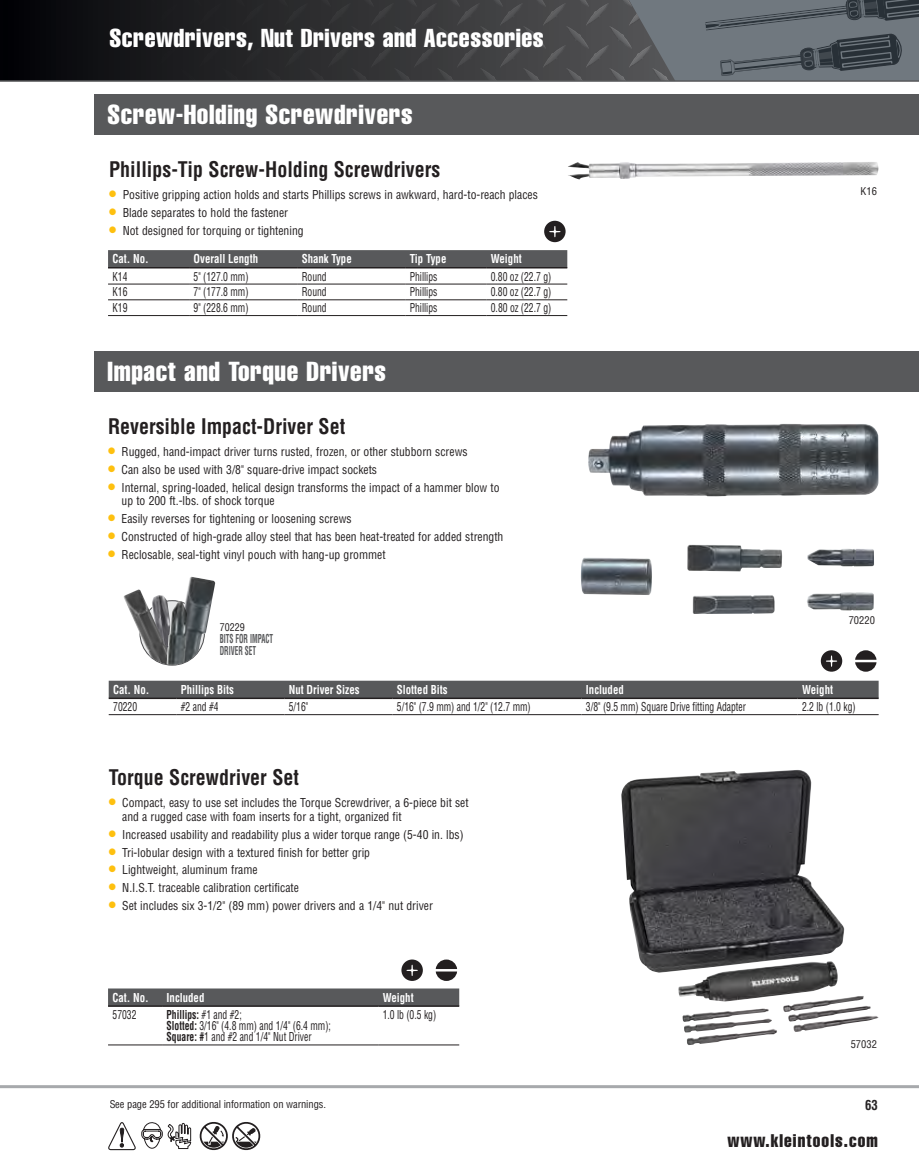
<style>
.page{position:relative;width:919px;height:1175px;background:#fff}
.page>*{position:absolute;margin:0;border:0;box-sizing:border-box;transform-origin:0 0}
.t1{font:27px "Helvetica LT Std Comp";letter-spacing:.025em;color:#fff}
.t2{font:25.5px "Helvetica LT Std Comp";letter-spacing:.02em;color:#fff}
.t3{font:700 condensed 21px "Helvetica LT Std";color:#231f20;scale:.95 1}
.t4{font:18px "Helvetica LT Std Comp";letter-spacing:.06em;color:#231f20}
.t5{font:700 condensed 13.5px "Helvetica LT Std";color:#262324;scale:.95 1}
.t6{font:condensed 12px/13.5px "Helvetica LT Std";color:#231f20}
.t7{font:condensed 12px/11.2px "Helvetica LT Std";color:#231f20;scale:.8 1}
.t8{font:700 condensed 12px "Helvetica LT Std";color:#fff;scale:.9 1}
.t9{font:700 condensed 12px/12px "Helvetica LT Std";color:#58595b;scale:.61 1}
.t10{font:condensed 10.5px "Helvetica LT Std";letter-spacing:-.01em;color:#231f20}
.t11{font:condensed 10.5px "Helvetica LT Std";letter-spacing:-.01em;color:#231f20;scale:.95 1}
.s1{font-size:21.9px;color:#fec00f}
.s2{font-weight:700}
</style>
<div class="page">
<svg style="left:544px;top:221px;width:21px;height:21px"></svg>
<img style="left:568px;top:162px;width:310px;height:17px">
<div style="left:108px;top:250px;width:459px;height:17px;background:#58595b"></div>
<hr style="left:108px;top:267px;width:81px;height:1px;background:#231f20">
<hr style="left:189px;top:267px;width:108px;height:1px;background:#231f20">
<hr style="left:297px;top:267px;width:108px;height:1px;background:#231f20">
<hr style="left:405px;top:267px;width:81px;height:1px;background:#231f20">
<hr style="left:486px;top:267px;width:81px;height:1px;background:#231f20">
<hr style="left:108px;top:284px;width:81px;height:1px;background:#231f20">
<hr style="left:189px;top:284px;width:108px;height:1px;background:#231f20">
<hr style="left:297px;top:284px;width:108px;height:1px;background:#231f20">
<hr style="left:405px;top:284px;width:81px;height:1px;background:#231f20">
<hr style="left:486px;top:284px;width:81px;height:1px;background:#231f20">
<hr style="left:108px;top:299px;width:81px;height:1px;background:#231f20">
<hr style="left:108px;top:315px;width:81px;height:1px;background:#231f20">
<hr style="left:189px;top:299px;width:108px;height:1px;background:#231f20">
<hr style="left:189px;top:315px;width:108px;height:1px;background:#231f20">
<hr style="left:297px;top:299px;width:108px;height:1px;background:#231f20">
<hr style="left:297px;top:315px;width:108px;height:1px;background:#231f20">
<hr style="left:405px;top:299px;width:81px;height:1px;background:#231f20">
<hr style="left:405px;top:315px;width:81px;height:1px;background:#231f20">
<hr style="left:486px;top:299px;width:81px;height:1px;background:#231f20">
<hr style="left:486px;top:315px;width:81px;height:1px;background:#231f20">
<svg style="left:435px;top:959px;width:22px;height:22px"></svg>
<svg style="left:401px;top:959px;width:22px;height:22px"></svg>
<svg style="left:855px;top:650px;width:21px;height:21px"></svg>
<svg style="left:820px;top:650px;width:22px;height:21px"></svg>
<img style="left:580px;top:424px;width:298px;height:190px">
<div style="left:109px;top:680px;width:769px;height:17px;background:#58595b"></div>
<hr style="left:109px;top:697px;width:67px;height:2px;background:#231f20">
<hr style="left:176px;top:697px;width:108px;height:2px;background:#231f20">
<hr style="left:284px;top:697px;width:108px;height:2px;background:#231f20">
<hr style="left:392px;top:697px;width:189px;height:2px;background:#231f20">
<hr style="left:581px;top:697px;width:216px;height:2px;background:#231f20">
<hr style="left:797px;top:697px;width:81px;height:2px;background:#231f20">
<hr style="left:109px;top:714px;width:67px;height:1px;background:#231f20">
<hr style="left:176px;top:714px;width:108px;height:1px;background:#231f20">
<hr style="left:284px;top:714px;width:108px;height:1px;background:#231f20">
<hr style="left:392px;top:714px;width:189px;height:1px;background:#231f20">
<hr style="left:581px;top:714px;width:216px;height:1px;background:#231f20">
<hr style="left:797px;top:714px;width:81px;height:1px;background:#231f20">
<img style="left:621px;top:770px;width:249px;height:251px">
<img style="left:123px;top:589px;width:50px;height:75px">
<img style="left:177px;top:577px;width:38px;height:85px">
<img style="left:167px;top:601px;width:20px;height:63px">
<div style="left:108px;top:988px;width:351px;height:17px;background:#58595b"></div>
<hr style="left:108px;top:1005px;width:54px;height:1px;background:#231f20">
<hr style="left:162px;top:1005px;width:216px;height:1px;background:#231f20">
<hr style="left:378px;top:1005px;width:81px;height:1px;background:#231f20">
<hr style="left:108px;top:1044px;width:54px;height:1px;background:#231f20">
<hr style="left:162px;top:1044px;width:216px;height:1px;background:#231f20">
<hr style="left:378px;top:1044px;width:81px;height:1px;background:#231f20">
<div style="left:94px;top:94px;width:824px;height:41px;background:#58595b"></div>
<div style="left:94px;top:351px;width:824px;height:41px;background:#58595b"></div>
<div style="left:594px;top:0;width:324px;height:81px;background:#70787f"></div>
<svg style="left:0;top:0;width:675px;height:80px;background:#2f3032"></svg>
<hr style="left:0;top:80px;width:918px;height:2px;background:#58595b">
<svg style="left:705px;top:0;width:213px;height:76px"></svg>
<svg style="left:108px;top:1122px;width:83px;height:28px"></svg>
<svg style="left:199px;top:1122px;width:61px;height:28px"></svg>
<hr style="left:0;top:1085px;width:918px;height:3px;background:#a7a9ac">
<h2 class="t2" style="left:110px;top:22px;width:436px">Screwdrivers, Nut Drivers and Accessories</h2>
<h1 class="t1" style="left:108px;top:98px;width:306px">Screw-Holding Screwdrivers</h1>
<h3 class="t3" style="left:109px;top:156px;width:350px">Phillips-Tip Screw-Holding Screwdrivers</h3>
<p class="t6" style="left:109px;top:188px;width:430px"><span class="s1">•</span> Positive gripping action holds and starts Phillips screws in awkward, hard-to-reach places</p>
<p class="t6" style="left:109px;top:206px;width:180px"><span class="s1">•</span> Blade separates to hold the fastener</p>
<p class="t6" style="left:109px;top:224px;width:196px"><span class="s1">•</span> Not designed for torquing or tightening</p>
<p class="t8" style="left:113px;top:251px;width:42px">Cat. No.</p>
<p class="t8" style="left:194px;top:251px;width:73px">Overall Length</p>
<p class="t8" style="left:302px;top:251px;width:57px">Shank Type</p>
<p class="t8" style="left:410px;top:251px;width:42px">Tip Type</p>
<p class="t8" style="left:491px;top:251px;width:36px">Weight</p>
<p class="t7" style="left:112px;top:270px;width:20px">K14</p>
<p class="t7" style="left:194px;top:270px;width:70px">5" (127.0 mm)</p>
<p class="t7" style="left:302px;top:270px;width:33px">Round</p>
<p class="t7" style="left:410px;top:270px;width:36px">Phillips</p>
<p class="t7" style="left:491px;top:270px;width:77px">0.80 oz (22.7 g)</p>
<p class="t7" style="left:113px;top:286px;width:20px">K16</p>
<p class="t7" style="left:194px;top:286px;width:70px">7" (177.8 mm)</p>
<p class="t7" style="left:302px;top:286px;width:33px">Round</p>
<p class="t7" style="left:410px;top:286px;width:36px">Phillips</p>
<p class="t7" style="left:491px;top:286px;width:77px">0.80 oz (22.7 g)</p>
<p class="t7" style="left:113px;top:302px;width:20px">K19</p>
<p class="t7" style="left:194px;top:302px;width:70px">9" (228.6 mm)</p>
<p class="t7" style="left:302px;top:302px;width:33px">Round</p>
<p class="t7" style="left:410px;top:302px;width:36px">Phillips</p>
<p class="t7" style="left:491px;top:302px;width:77px">0.80 oz (22.7 g)</p>
<h1 class="t1" style="left:108px;top:354px;width:280px">Impact and Torque Drivers</h1>
<h3 class="t3" style="left:108px;top:413px;width:251px">Reversible Impact-Driver Set</h3>
<p class="t6" style="left:108px;top:445px;width:361px"><span class="s1">•</span> Rugged, hand-impact driver turns rusted, frozen, or other stubborn screws</p>
<p class="t6" style="left:108px;top:463px;width:270px"><span class="s1">•</span> Can also be used with 3/8" square-drive impact sockets</p>
<p class="t6" style="left:122px;top:480px;width:379px;text-indent:-14px"><span class="s1">•</span> Internal, spring-loaded, helical design transforms the impact of a hammer blow to up to 200 ft.-lbs. of shock torque</p>
<p class="t6" style="left:108px;top:512px;width:245px"><span class="s1">•</span> Easily reverses for tightening or loosening screws</p>
<p class="t6" style="left:108px;top:530px;width:397px"><span class="s1">•</span> Constructed of high-grade alloy steel that has been heat-treated for added strength</p>
<p class="t6" style="left:108px;top:547px;width:279px"><span class="s1">•</span> Reclosable, seal-tight vinyl pouch with hang-up grommet</p>
<p class="t11" style="left:220px;top:621px;width:28px">70229</p>
<p class="t9" style="left:220px;top:633px;width:89px">BITS FOR IMPACT<br>DRIVER SET</p>
<p class="t10" style="left:860px;top:184px;width:18px">K16</p>
<p class="t10" style="left:848px;top:614px;width:28px">70220</p>
<p class="t8" style="left:113px;top:682px;width:42px">Cat. No.</p>
<p class="t8" style="left:181px;top:682px;width:61px">Phillips Bits</p>
<p class="t8" style="left:289px;top:682px;width:80px">Nut Driver Sizes</p>
<p class="t8" style="left:397px;top:682px;width:58px">Slotted Bits</p>
<p class="t8" style="left:586px;top:682px;width:43px">Included</p>
<p class="t8" style="left:802px;top:682px;width:36px">Weight</p>
<p class="t7" style="left:113px;top:701px;width:32px">70220</p>
<p class="t7" style="left:181px;top:701px;width:49px">#2 and #4</p>
<p class="t7" style="left:289px;top:701px;width:26px">5/16"</p>
<p class="t7" style="left:397px;top:701px;width:169px">5/16" (7.9 mm) and 1/2" (12.7 mm)</p>
<p class="t7" style="left:586px;top:701px;width:201px">3/8" (9.5 mm) Square Drive fitting Adapter</p>
<p class="t7" style="left:802px;top:701px;width:68px">2.2 lb (1.0 kg)</p>
<h3 class="t3" style="left:109px;top:764px;width:202px">Torque Screwdriver Set</h3>
<p class="t6" style="left:122px;top:796px;width:348px;text-indent:-14px"><span class="s1">•</span> Compact, easy to use set includes the Torque Screwdriver, a 6-piece bit set and a rugged case with foam inserts for a tight, organized fit</p>
<p class="t6" style="left:109px;top:827px;width:356px"><span class="s1">•</span> Increased usability and readability plus a wider torque range (5-40 in. lbs)</p>
<p class="t6" style="left:109px;top:845px;width:263px"><span class="s1">•</span> Tri-lobular design with a textured finish for better grip</p>
<p class="t6" style="left:109px;top:863px;width:150px"><span class="s1">•</span> Lightweight, aluminum frame</p>
<p class="t6" style="left:109px;top:881px;width:192px"><span class="s1">•</span> N.I.S.T. traceable calibration certificate</p>
<p class="t6" style="left:109px;top:898px;width:326px"><span class="s1">•</span> Set includes six 3-1/2" (89 mm) power drivers and a 1/4" nut driver</p>
<p class="t8" style="left:113px;top:989px;width:42px">Cat. No.</p>
<p class="t8" style="left:167px;top:989px;width:43px">Included</p>
<p class="t8" style="left:383px;top:989px;width:36px">Weight</p>
<p class="t7" style="left:112px;top:1008px;width:31px">57032</p>
<p class="t7" style="left:166px;top:1008px;width:207px"><span class="s2">Phillips:</span> #1 and #2;<br><span class="s2">Slotted:</span> 3/16" (4.8 mm) and 1/4" (6.4 mm);<br><span class="s2">Square: #</span>1 and #2 and 1/4" Nut Driver</p>
<p class="t7" style="left:382px;top:1008px;width:68px">1.0 lb (0.5 kg)</p>
<p class="t10" style="left:850px;top:1037px;width:28px">57032</p>
<p class="t10" style="left:110px;top:1097px;width:218px">See page 295 for additional information on warnings.</p>
<p class="t5" style="left:865px;top:1096px;width:15px">63</p>
<h3 class="t4" style="left:727px;top:1129px;width:152px">www.kleintools.com</h3>
</div>
